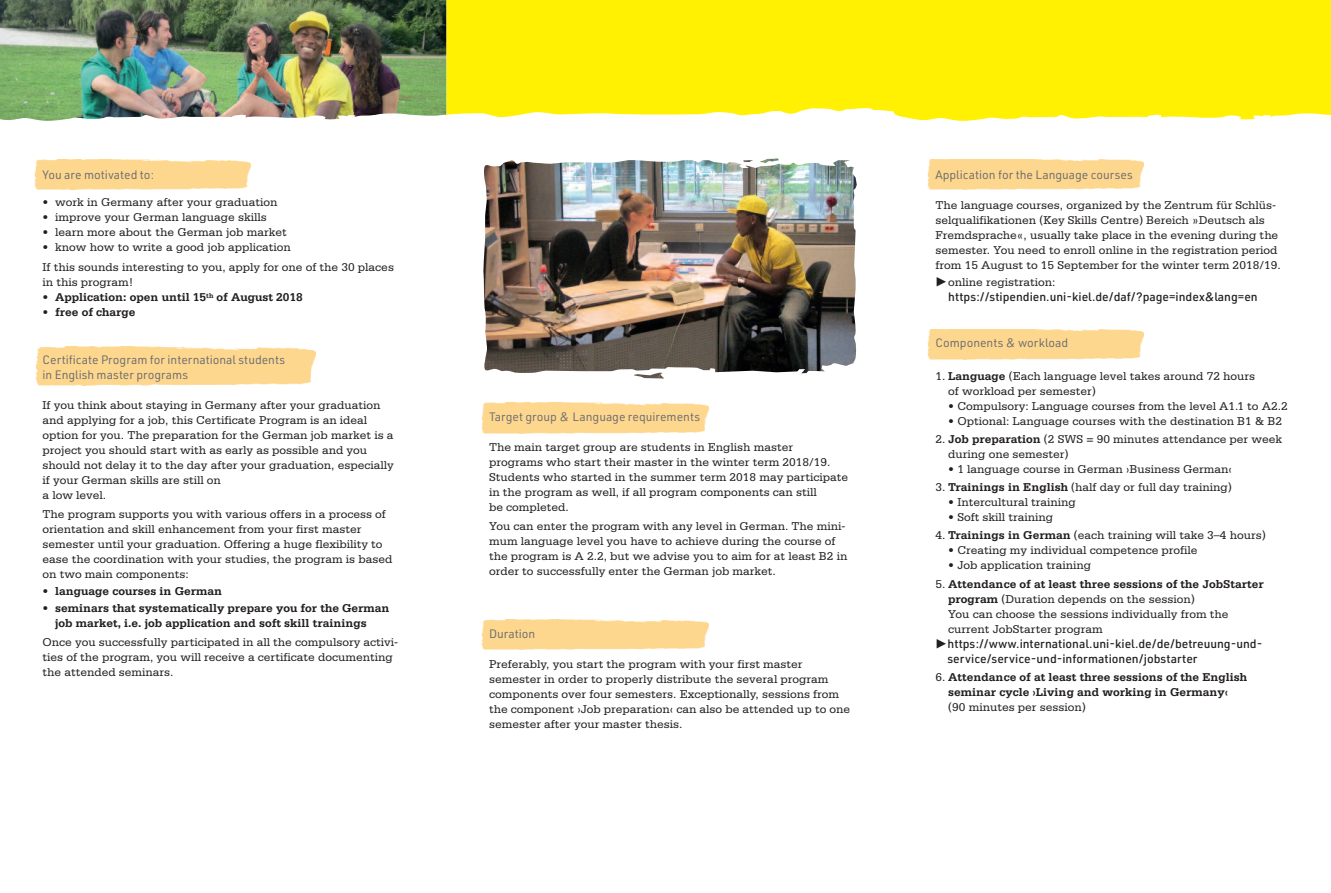
<style>
.page{position:relative;width:1331px;height:893px;background:#fff}
.page>*{position:absolute;margin:0;border:0;box-sizing:border-box;transform-origin:0 0}
.t1{font:12px/15px "Serifa Std";color:#231f20}
.t2{font:700 12px/15px "Serifa Std";color:#231f20}
.t3{font:12px/15px "URWDIN";color:#6c6d70}
.t4{font:500 12px/15px "URWDIN";color:#231f20}
.s1{font-weight:400}
.s2{font-weight:700}
</style>
<div class="page">
<img style="left:481px;top:402px;width:227px;height:31px">
<img style="left:481px;top:619px;width:227px;height:31px">
<img style="left:0;top:0;width:446px;height:121px">
<div style="left:893px;top:0;width:438px;height:121px;background:#fff101"></div>
<div style="left:446px;top:0;width:447px;height:117px;background:#fff101"></div>
<img style="left:35px;top:159px;width:215px;height:31px">
<img style="left:35px;top:346px;width:281px;height:39px">
<img style="left:928px;top:159px;width:215px;height:31px">
<img style="left:928px;top:329px;width:215px;height:31px">
<img style="left:483px;top:158px;width:374px;height:220px">
<p class="t3" style="left:43px;top:167px;width:113px">You are motivated to:</p>
<p class="t1" style="left:43px;top:196px;width:236px">• work in Germany after your graduation</p>
<p class="t1" style="left:43px;top:211px;width:226px">• improve your German language skills</p>
<p class="t1" style="left:43px;top:226px;width:246px">• learn more about the German job market</p>
<p class="t1" style="left:43px;top:239px;width:353px;line-height:19.2px">• know how to write a good job application<br>If this sounds interesting to you, apply for one of the 30 places</p>
<p class="t1" style="left:43px;top:275px;width:93px">in this program!</p>
<p class="t2" style="left:43px;top:290px;width:262px"><span class="s1">•</span> Application: open until 15<sup>th</sup> of August 2018</p>
<p class="t2" style="left:43px;top:305px;width:95px">• free of charge</p>
<p class="t3" style="left:43px;top:352px;width:244px">Certificate Program for international students in English master programs</p>
<p class="t1" style="left:43px;top:398px;width:353px">If you think about staying in Germany after your graduation and applying for a job, this Certificate Program is an ideal option for you. The preparation for the German job market is a project you should start with as early as possible and you should not delay it to the day after your graduation, especially if your German skills are still on<br>a low level.</p>
<p class="t1" style="left:43px;top:507px;width:351px">The program supports you with various offers in a process of orientation and skill enhancement from your first master semester until your graduation. Offering a huge flexibility to ease the coordination with your studies, the program is based on two main components:</p>
<p class="t2" style="left:43px;top:585px;width:181px"><span class="s1">•</span> language courses in German</p>
<p class="t2" style="left:55px;top:602px;width:336px;text-indent:-13px"><span class="s1">•</span> seminars that systematically prepare you for the German job market, i.e. job application and soft skill trainings</p>
<p class="t1" style="left:43px;top:636px;width:357px">Once you successfully participated in all the compulsory activi&shy;ties of the program, you will receive a certificate documenting the attended seminars.</p>
<p class="t3" style="left:489px;top:409px;width:213px">Target group &amp; Language requirements</p>
<p class="t1" style="left:489px;top:441px;width:361px">The main target group are students in English master programs who start their master in the winter term 2018/19.<br>Students who started in the summer term 2018 may participate in the program as well, if all program components can still<br>be completed.</p>
<p class="t1" style="left:489px;top:520px;width:360px">You can enter the program with any level in German. The mini&shy;mum language level you have to achieve during the course of the program is A 2.2, but we advise you to aim for at least B2 in order to successfully enter the German job market.</p>
<p class="t3" style="left:489px;top:626px;width:48px">Duration</p>
<p class="t1" style="left:489px;top:658px;width:363px">Preferably, you start the program with your first master semester in order to properly distribute the several program components over four semesters. Exceptionally, sessions from the component ›Job preparation‹ can also be attended up to one semester after your master thesis.</p>
<p class="t3" style="left:935px;top:167px;width:199px">Application for the Language courses</p>
<p class="t1" style="left:935px;top:198px;width:347px">The language courses, organized by the Zentrum für Schlüs&shy;selqualifikationen (Key Skills Centre) Bereich »Deutsch als Fremdsprache«, usually take place in the evening during the semester. You need to enroll online in the registration period from 15 August to 15 September for the winter term 2018/19.</p>
<p class="t1" style="left:935px;top:275px;width:121px">▶online registration:</p>
<p class="t4" style="left:948px;top:289px;width:311px">https://stipendien.uni-kiel.de/daf/?page=index&amp;lang=en</p>
<p class="t3" style="left:935px;top:335px;width:134px">Components &amp; workload</p>
<p class="t1" style="left:948px;top:369px;width:308px;text-indent:-13px">1. <span class="s2">Language</span> (Each language level takes around 72 hours of workload per semester)</p>
<p class="t1" style="left:948px;top:399px;width:341px">• Compulsory: Language courses from the level A1.1 to A2.2</p>
<p class="t1" style="left:948px;top:414px;width:335px">• Optional: Language courses with the destination B1 &amp; B2</p>
<p class="t1" style="left:948px;top:432px;width:335px;text-indent:-13px">2. <span class="s2">Job preparation</span> (2 SWS = 90 minutes attendance per week during one semester)</p>
<p class="t1" style="left:948px;top:462px;width:285px">• 1 language course in German ›Business German‹</p>
<p class="t1" style="left:935px;top:481px;width:298px">3. <span class="s2">Trainings in English</span> (half day or full day training)</p>
<p class="t1" style="left:948px;top:496px;width:129px">• Intercultural training</p>
<p class="t1" style="left:948px;top:511px;width:106px">• Soft skill training</p>
<p class="t1" style="left:935px;top:529px;width:332px">4. <span class="s2">Trainings in German</span> (each training will take 3–4 hours)</p>
<p class="t1" style="left:948px;top:544px;width:251px">• Creating my individual competence profile</p>
<p class="t1" style="left:948px;top:559px;width:144px">• Job application training</p>
<p class="t1" style="left:948px;top:577px;width:317px;text-indent:-13px">5. <span class="s2">Attendance of at least three sessions of the JobStarter program</span> (Duration depends on the session)<br>You can choose the sessions individually from the current JobStarter program</p>
<p class="t4" style="left:947px;top:636px;width:316px;text-indent:-12px">▶https://www.international.uni-kiel.de/de/betreuung-und&shy;service/service-und-informationen/jobstarter</p>
<p class="t2" style="left:935px;top:670px;width:313px;text-align:center"><span class="s1">6.</span> Attendance of at least three sessions of the English seminar cycle ›Living and working in Germany‹</p>
<p class="t1" style="left:948px;top:700px;width:139px">(90 minutes per session)</p>
</div>
